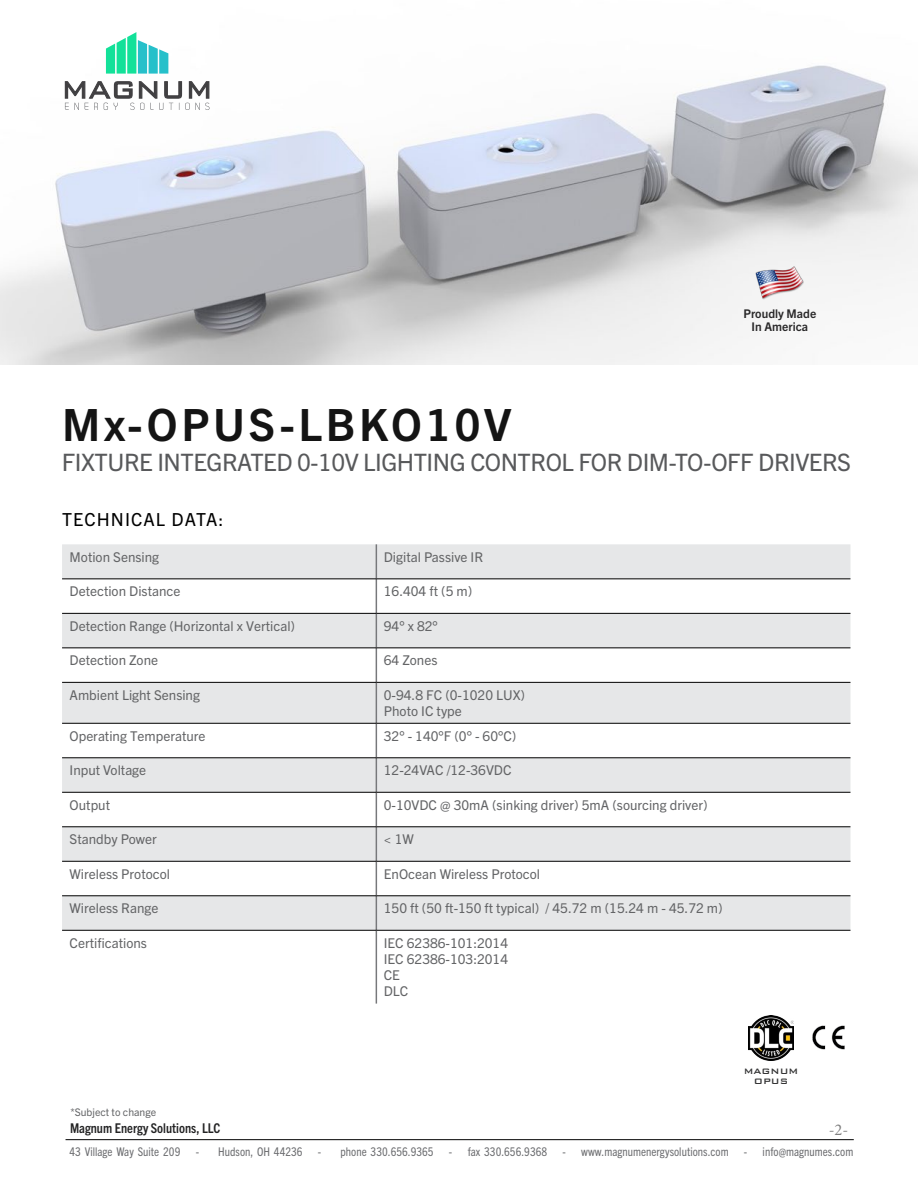
<style>
.page{position:relative;width:918px;height:1188px;background:#fff}
.page>*{position:absolute;margin:0;border:0;box-sizing:border-box;transform-origin:0 0}
.t1{font:700 44.55px "Trade Gothic Next LT Pro";letter-spacing:.08em;color:#141414}
.t2{font:24px "Trade Gothic Next LT Pro";letter-spacing:-.02em;color:#58595b}
.t3{font:18px "Trade Gothic Next LT Pro";letter-spacing:.06em;color:#000}
.t4{font:16.5px "Minion Pro";color:#000}
.t5{font:13.5px/16.2px "Trade Gothic Next LT Pro";color:#636466}
.t6{font:700 condensed 13.5px "Trade Gothic Next LT Pro";color:#222223}
.t7{font:condensed 12px "Trade Gothic Next LT Pro";letter-spacing:.005em;color:#6d6e71}
.t8{font:700 12px/13.5px "Trade Gothic Next LT Pro";color:#292829;text-align:center}
.t9{font:10.5px "Trade Gothic Next LT Pro";color:#636466}
.t10{font:500 10.5px/10.5px "Bank Gothic";color:#333334;text-align:center}
</style>
<div class="page">
<hr style="left:66px;top:1139px;width:788px;height:1px;background:#000">
<img style="left:0;top:65px;width:918px;height:299px">
<svg style="left:64px;top:32px;width:146px;height:78px"></svg>
<svg style="left:62px;top:544px;width:788px;height:386px;fill:#e6e7e8"></svg>
<hr style="left:376px;top:544px;width:1px;height:35px;background:#77787b">
<hr style="left:376px;top:579px;width:1px;height:34px;background:#77787b">
<hr style="left:376px;top:614px;width:1px;height:34px;background:#77787b">
<hr style="left:376px;top:648px;width:1px;height:34px;background:#77787b">
<hr style="left:376px;top:683px;width:1px;height:40px;background:#77787b">
<hr style="left:376px;top:723px;width:1px;height:35px;background:#77787b">
<hr style="left:376px;top:758px;width:1px;height:34px;background:#77787b">
<hr style="left:376px;top:792px;width:1px;height:35px;background:#77787b">
<hr style="left:376px;top:827px;width:1px;height:34px;background:#77787b">
<hr style="left:376px;top:861px;width:1px;height:35px;background:#77787b">
<hr style="left:376px;top:896px;width:1px;height:34px;background:#77787b">
<hr style="left:376px;top:930px;width:1px;height:74px;background:#77787b">
<hr style="left:62px;top:579px;width:314px;height:1px;background:#000">
<hr style="left:376px;top:579px;width:474px;height:1px;background:#000">
<hr style="left:62px;top:613px;width:314px;height:1px;background:#000">
<hr style="left:376px;top:613px;width:474px;height:1px;background:#000">
<hr style="left:62px;top:648px;width:314px;height:1px;background:#000">
<hr style="left:376px;top:648px;width:474px;height:1px;background:#000">
<hr style="left:62px;top:682px;width:314px;height:1px;background:#000">
<hr style="left:376px;top:682px;width:474px;height:1px;background:#000">
<hr style="left:62px;top:723px;width:314px;height:1px;background:#000">
<hr style="left:376px;top:723px;width:474px;height:1px;background:#000">
<hr style="left:62px;top:758px;width:314px;height:1px;background:#000">
<hr style="left:376px;top:758px;width:474px;height:1px;background:#000">
<hr style="left:62px;top:792px;width:314px;height:1px;background:#000">
<hr style="left:376px;top:792px;width:474px;height:1px;background:#000">
<hr style="left:62px;top:827px;width:314px;height:1px;background:#000">
<hr style="left:376px;top:827px;width:474px;height:1px;background:#000">
<hr style="left:62px;top:861px;width:314px;height:1px;background:#000">
<hr style="left:376px;top:861px;width:474px;height:1px;background:#000">
<hr style="left:62px;top:896px;width:314px;height:1px;background:#000">
<hr style="left:376px;top:896px;width:474px;height:1px;background:#000">
<hr style="left:62px;top:930px;width:314px;height:1px;background:#000">
<hr style="left:376px;top:930px;width:474px;height:1px;background:#000">
<img style="left:756px;top:258px;width:48px;height:48px">
<img style="left:812px;top:1025px;width:33px;height:25px">
<img style="left:749px;top:1016px;width:44px;height:44px">
<p class="t8" style="left:743px;top:306px;width:74px">Proudly Made<br>In America</p>
<h1 class="t1" style="left:62px;top:394px;width:451px">Mx-OPUS-LBKO10V</h1>
<h2 class="t2" style="left:62px;top:446px;width:791px">FIXTURE INTEGRATED 0-10V LIGHTING CONTROL FOR DIM-TO-OFF DRIVERS</h2>
<h3 class="t3" style="left:62px;top:507px;width:163px">TECHNICAL DATA:</h3>
<p class="t5" style="left:70px;top:548px;width:91px">Motion Sensing</p>
<p class="t5" style="left:384px;top:548px;width:101px">Digital Passive IR</p>
<p class="t5" style="left:70px;top:582px;width:112px">Detection Distance</p>
<p class="t5" style="left:384px;top:582px;width:90px">16.404 ft (5 m)</p>
<p class="t5" style="left:70px;top:617px;width:227px">Detection Range (Horizontal x Vertical)</p>
<p class="t5" style="left:384px;top:617px;width:55px">94° x 82°</p>
<p class="t5" style="left:70px;top:651px;width:90px">Detection Zone</p>
<p class="t5" style="left:384px;top:651px;width:55px">64 Zones</p>
<p class="t5" style="left:70px;top:686px;width:132px">Ambient Light Sensing</p>
<p class="t5" style="left:384px;top:686px;width:143px">0-94.8 FC (0-1020 LUX)<br>Photo IC type</p>
<p class="t5" style="left:70px;top:727px;width:137px">Operating Temperature</p>
<p class="t5" style="left:384px;top:727px;width:134px">32° - 140°F (0° - 60°C)</p>
<p class="t5" style="left:70px;top:761px;width:78px">Input Voltage</p>
<p class="t5" style="left:384px;top:761px;width:129px">12-24VAC /12-36VDC</p>
<p class="t5" style="left:70px;top:796px;width:42px">Output</p>
<p class="t5" style="left:384px;top:796px;width:325px">0-10VDC @ 30mA (sinking driver) 5mA (sourcing driver)</p>
<p class="t5" style="left:70px;top:830px;width:89px">Standby Power</p>
<p class="t5" style="left:384px;top:830px;width:31px">&lt; 1W</p>
<p class="t5" style="left:70px;top:865px;width:102px">Wireless Protocol</p>
<p class="t5" style="left:384px;top:865px;width:158px">EnOcean Wireless Protocol</p>
<p class="t5" style="left:70px;top:899px;width:90px">Wireless Range</p>
<p class="t5" style="left:384px;top:899px;width:340px">150 ft (50 ft-150 ft typical) / 45.72 m (15.24 m - 45.72 m)</p>
<p class="t5" style="left:70px;top:934px;width:79px">Certifications</p>
<p class="t5" style="left:384px;top:934px;width:126px">IEC 62386-101:2014<br>IEC 62386-103:2014<br>CE<br>DLC</p>
<p class="t10" style="left:744px;top:1065px;width:56px">MAGNUM<br>OPUS</p>
<p class="t9" style="left:70px;top:1105px;width:87px">*Subject to change</p>
<p class="t6" style="left:70px;top:1119px;width:152px">Magnum Energy Solutions, LLC</p>
<p class="t7" style="left:69px;top:1143px;width:113px">43 Village Way Suite 209</p>
<p class="t7" style="left:196px;top:1143px;width:109px">- Hudson, OH 44236</p>
<p class="t7" style="left:318px;top:1143px;width:117px">- phone 330.656.9365</p>
<p class="t7" style="left:449px;top:1143px;width:100px">- fax 330.656.9368</p>
<p class="t7" style="left:563px;top:1143px;width:168px">- www.magnumenergysolutions.com</p>
<p class="t7" style="left:744px;top:1143px;width:111px">- info@magnumes.com</p>
<p class="t4" style="left:829px;top:1118px;width:21px">-2-</p>
</div>
